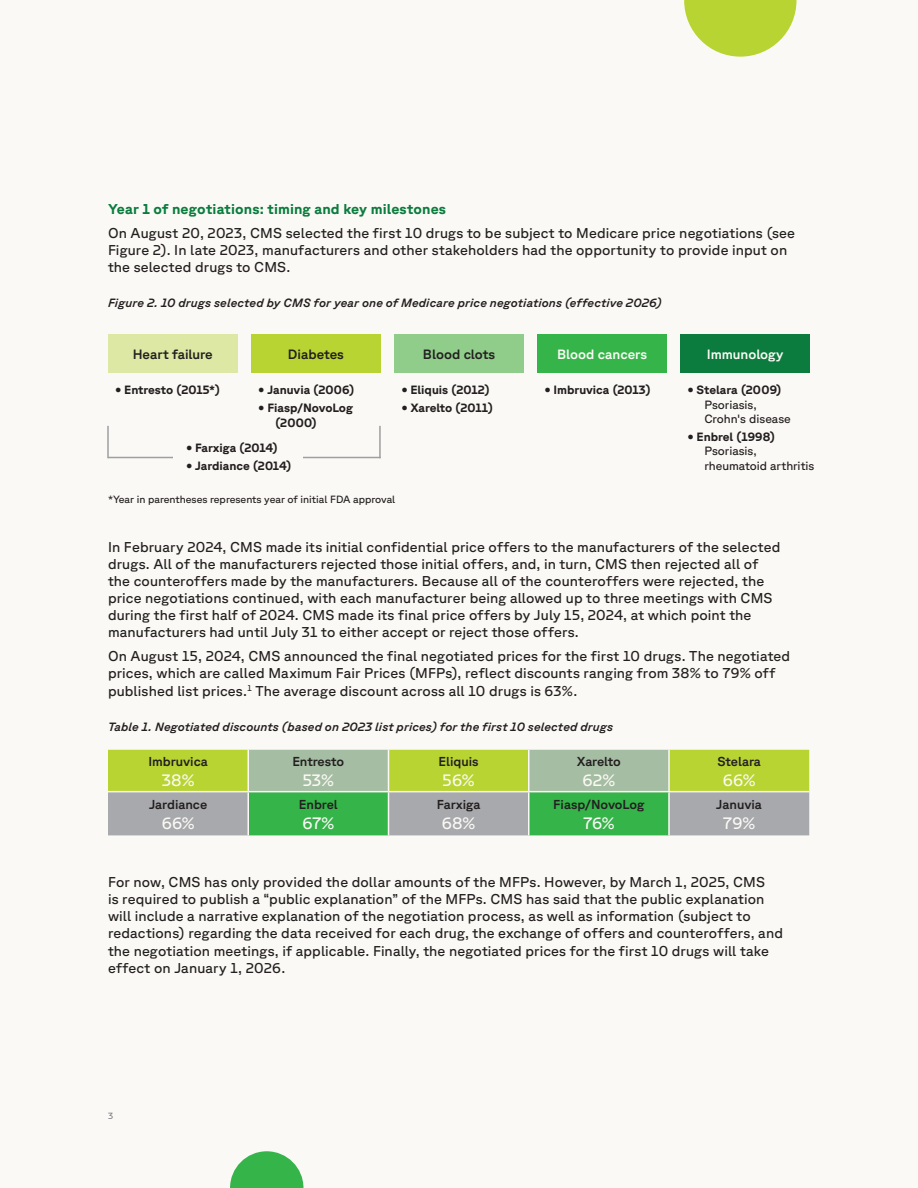
<style>
.page{position:relative;width:918px;height:1188px;background:#fbf9f5}
.page>*{position:absolute;margin:0;border:0;box-sizing:border-box;transform-origin:0 0}
.t1{font:16.5px "GT Planar";letter-spacing:.01em;color:#fbf9f5}
.Body_Copy{font:14.25px/17.1px "GT Planar";letter-spacing:.01em;color:#231f20}
.Body_Header_-_Forest{font:700 14.25px "GT Planar";letter-spacing:.01em;color:#0b7c3e}
.t2{font:500 13.5px "GT Planar";color:#231f20}
.t3{font:500 13.5px "GT Planar";color:#fbf9f5}
.t4{font:500 12.9px "GT Planar";color:#231f20}
.Body_Copy-2{font:500 12px "GT Planar Italic 15";letter-spacing:.015em;color:#231f20}
.t5{font:700 12px/14.4px "GT Planar";color:#231f20}
.t6{font:12px/14.4px "GT Planar";color:#231f20}
.t7{font:10.5px "GT Planar";color:#231f20}
.t8{font:9px "GT Planar";color:#808285}
.s1{font-size:15px}
</style>
<div class="page">
<svg style="left:230px;top:1151px;width:73px;height:37px"></svg>
<svg style="left:684px;top:0;width:112px;height:57px"></svg>
<div style="left:680px;top:334px;width:130px;height:39px;background:#0b7c3e"></div>
<div style="left:537px;top:334px;width:130px;height:39px;background:#35b44a"></div>
<div style="left:394px;top:334px;width:130px;height:39px;background:#90cc8a"></div>
<div style="left:251px;top:334px;width:130px;height:39px;background:#b8d432"></div>
<div style="left:108px;top:334px;width:130px;height:39px;background:#dce8a3"></div>
<hr style="left:107px;top:426px;width:2px;height:32px;background:#9d9fa2">
<hr style="left:379px;top:426px;width:2px;height:32px;background:#9d9fa2">
<hr style="left:108px;top:457px;width:273px;height:1px;background:#9d9fa2">
<div style="left:173px;top:446px;width:129px;height:21px;background:#fbf9f5"></div>
<svg style="left:108px;top:750px;width:701px;height:85px;background:#95bc73"></svg>
<hr style="left:248px;top:750px;width:1px;height:41px;background:#fbf9f5">
<hr style="left:388px;top:750px;width:1px;height:41px;background:#fbf9f5">
<hr style="left:528px;top:750px;width:2px;height:41px;background:#fbf9f5">
<hr style="left:668px;top:750px;width:2px;height:41px;background:#fbf9f5">
<hr style="left:108px;top:791px;width:140px;height:1px;background:#fbf9f5">
<hr style="left:248px;top:791px;width:140px;height:1px;background:#fbf9f5">
<hr style="left:248px;top:792px;width:1px;height:43px;background:#fbf9f5">
<hr style="left:388px;top:791px;width:141px;height:1px;background:#fbf9f5">
<hr style="left:388px;top:792px;width:1px;height:43px;background:#fbf9f5">
<hr style="left:529px;top:791px;width:140px;height:1px;background:#fbf9f5">
<hr style="left:528px;top:792px;width:2px;height:43px;background:#fbf9f5">
<hr style="left:669px;top:791px;width:140px;height:1px;background:#fbf9f5">
<hr style="left:668px;top:792px;width:2px;height:43px;background:#fbf9f5">
<p class="Body_Header_-_Forest" style="left:108px;top:200px;width:340px">Year 1 of negotiations: timing and key milestones</p>
<p class="Body_Copy" style="left:108px;top:224px;width:689px">On August 20, 2023, CMS selected the first 10 drugs to be subject to Medicare price negotiations (see<br>Figure 2). In late 2023, manufacturers and other stakeholders had the opportunity to provide input on the selected drugs to CMS.</p>
<p class="Body_Copy-2" style="left:108px;top:296px;width:555px">Figure 2. 10 drugs selected by CMS for year one of Medicare price negotiations (effective 2026)</p>
<p class="t2" style="left:133px;top:346px;width:81px">Heart failure</p>
<p class="t2" style="left:288px;top:346px;width:58px">Diabetes</p>
<p class="t2" style="left:423px;top:346px;width:74px">Blood clots</p>
<p class="t3" style="left:557px;top:346px;width:91px">Blood cancers</p>
<p class="t3" style="left:707px;top:346px;width:78px">Immunology</p>
<p class="t5" style="left:116px;top:382px;width:106px"><span class="s1">•</span> Entresto (2015*)</p>
<p class="t5" style="left:259px;top:382px;width:97px"><span class="s1">•</span> Januvia (2006)</p>
<p class="t5" style="left:275px;top:400px;width:79px;text-indent:-16px"><span class="s1">•</span> Fiasp/NovoLog (2000)</p>
<p class="t5" style="left:402px;top:382px;width:90px"><span class="s1">•</span> Eliquis (2012)</p>
<p class="t5" style="left:402px;top:400px;width:93px"><span class="s1">•</span> Xarelto (2011)</p>
<p class="t5" style="left:545px;top:382px;width:108px"><span class="s1">•</span> Imbruvica (2013)</p>
<p class="t5" style="left:688px;top:382px;width:95px"><span class="s1">•</span> Stelara (2009)</p>
<p class="t6" style="left:704px;top:397px;width:88px">Psoriasis,<br>Crohn's disease</p>
<p class="t5" style="left:688px;top:429px;width:89px"><span class="s1">•</span> Enbrel (1998)</p>
<p class="t6" style="left:704px;top:444px;width:111px">Psoriasis, rheumatoid arthritis</p>
<p class="t5" style="left:186px;top:441px;width:93px"><span class="s1">•</span> Farxiga (2014)</p>
<p class="t5" style="left:186px;top:459px;width:107px"><span class="s1">•</span> Jardiance (2014)</p>
<p class="t7" style="left:108px;top:493px;width:289px">*Year in parentheses represents year of initial FDA approval</p>
<p class="Body_Copy" style="left:108px;top:538px;width:674px">In February 2024, CMS made its initial confidential price offers to the manufacturers of the selected drugs. All of the manufacturers rejected those initial offers, and, in turn, CMS then rejected all of the counteroffers made by the manufacturers. Because all of the counteroffers were rejected, the price negotiations continued, with each manufacturer being allowed up to three meetings with CMS during the first half of 2024. CMS made its final price offers by July 15, 2024, at which point the manufacturers had until July 31 to either accept or reject those offers.</p>
<p class="Body_Copy" style="left:108px;top:647px;width:684px">On August 15, 2024, CMS announced the final negotiated prices for the first 10 drugs. The negotiated prices, which are called Maximum Fair Prices (MFPs), reflect discounts ranging from 38% to 79% off published list prices.<sup>1</sup> The average discount across all 10 drugs is 63%.</p>
<p class="Body_Copy-2" style="left:108px;top:719px;width:507px">Table 1. Negotiated discounts (based on 2023 list prices) for the first 10 selected drugs</p>
<p class="t4" style="left:149px;top:754px;width:61px">Imbruvica</p>
<p class="t1" style="left:162px;top:770px;width:34px">38%</p>
<p class="t4" style="left:149px;top:797px;width:60px">Jardiance</p>
<p class="t1" style="left:162px;top:813px;width:34px">66%</p>
<p class="t4" style="left:292px;top:754px;width:53px">Entresto</p>
<p class="t1" style="left:303px;top:770px;width:33px">53%</p>
<p class="t4" style="left:299px;top:797px;width:40px">Enbrel</p>
<p class="t1" style="left:302px;top:813px;width:34px">67%</p>
<p class="t4" style="left:439px;top:754px;width:42px">Eliquis</p>
<p class="t1" style="left:443px;top:770px;width:33px">56%</p>
<p class="t4" style="left:437px;top:797px;width:45px">Farxiga</p>
<p class="t1" style="left:442px;top:813px;width:35px">68%</p>
<p class="t4" style="left:577px;top:754px;width:46px">Xarelto</p>
<p class="t1" style="left:582px;top:770px;width:34px">62%</p>
<p class="t4" style="left:553px;top:797px;width:93px">Fiasp/NovoLog</p>
<p class="t1" style="left:583px;top:813px;width:33px">76%</p>
<p class="t4" style="left:717px;top:754px;width:45px">Stelara</p>
<p class="t1" style="left:723px;top:770px;width:34px">66%</p>
<p class="t4" style="left:716px;top:797px;width:47px">Januvia</p>
<p class="t1" style="left:723px;top:813px;width:34px">79%</p>
<p class="Body_Copy" style="left:108px;top:873px;width:677px">For now, CMS has only provided the dollar amounts of the MFPs. However, by March 1, 2025, CMS<br>is required to publish a “public explanation” of the MFPs. CMS has said that the public explanation will include a narrative explanation of the negotiation process, as well as information (subject to redactions) regarding the data received for each drug, the exchange of offers and counteroffers, and the negotiation meetings, if applicable. Finally, the negotiated prices for the first 10 drugs will take effect on January 1, 2026.</p>
<p class="t8" style="left:108px;top:1111px;width:7px">3</p>
</div>
